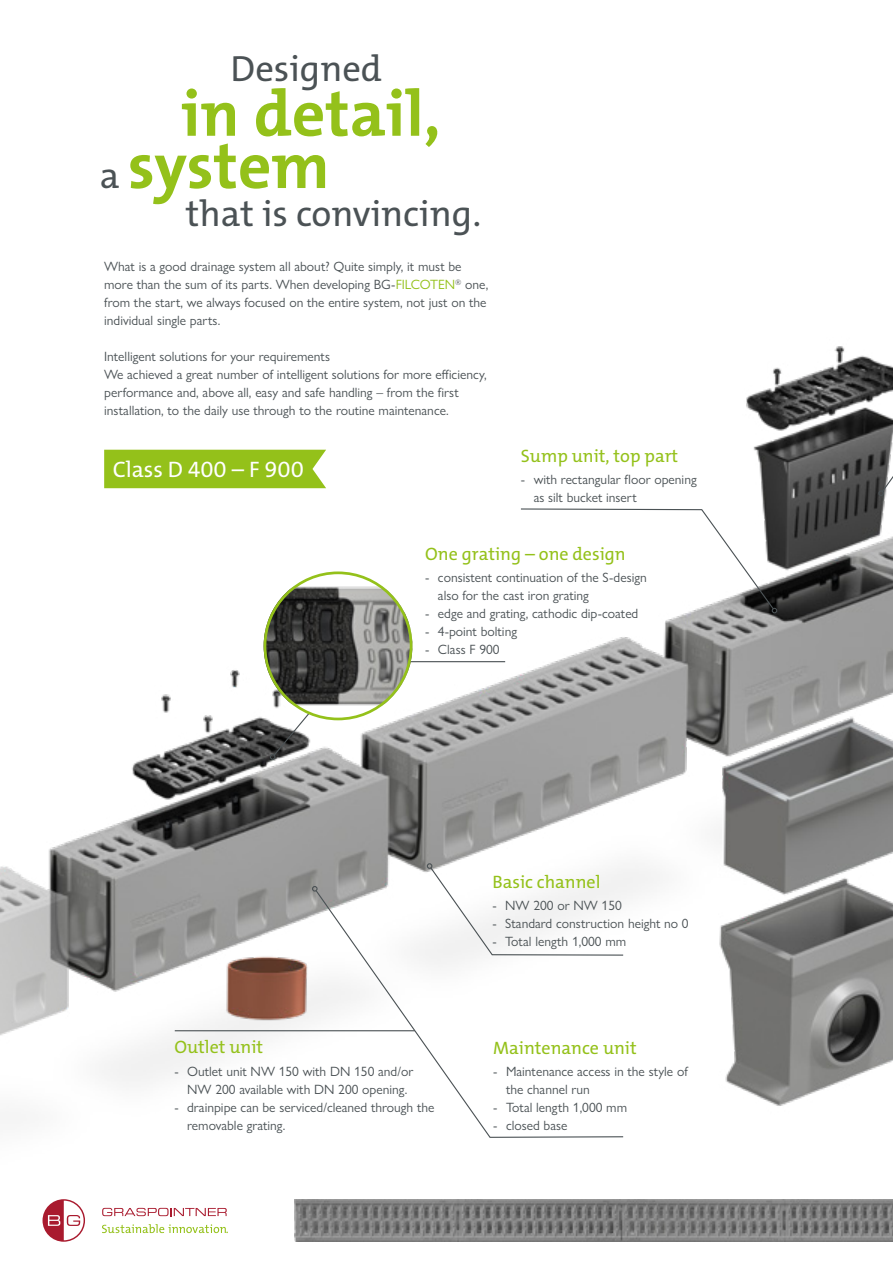
<style>
.page{position:relative;width:893px;height:1263px;background:#fff}
.page>*{position:absolute;margin:0;border:0;box-sizing:border-box;transform-origin:0 0}
.t1{font:700 65.1px "The Mix E2 s";color:#94c11a}
.t2{font:36.6px "The Mix E2 s";color:#4b5255}
.t3{font:22.5px "The Mix E2 s";color:#fff}
.t4{font:18px "The Mix E2 s";color:#94c11a}
.t5{font:13.5px/18px "Gill Sans Nova";color:#4b5255}
.s1{font-weight:400;font-size:36.6px;color:#4b5255}
.s2{color:#94c11a}
</style>
<div class="page">
<img style="left:0;top:346px;width:893px;height:874px">
<svg style="left:270px;top:660px;width:236px;height:100px"></svg>
<img style="left:264px;top:571px;width:148px;height:149px;border-radius:74px">
<div style="left:264px;top:571px;width:148px;height:149px;border:3px solid #94c11a;border-radius:50%"></div>
<svg style="left:878px;top:402px;width:15px;height:94px"></svg>
<svg style="left:520px;top:508px;width:257px;height:105px"></svg>
<div style="left:104px;top:450px;width:222px;height:38px;background:#94c11a"></div>
<img style="left:218px;top:949px;width:96px;height:77px">
<svg style="left:427px;top:863px;width:197px;height:26px"></svg>
<svg style="left:314px;top:889px;width:310px;height:249px"></svg>
<svg style="left:312px;top:886px;width:6px;height:5px"></svg>
<hr style="left:175px;top:1030px;width:240px;height:1px;background:#4b5255">
<img style="left:294px;top:1199px;width:599px;height:43px">
<svg style="left:102px;top:1208px;width:125px;height:8px"></svg>
<svg style="left:43px;top:1199px;width:42px;height:43px"></svg>
<svg style="left:102px;top:1224px;width:126px;height:9px"></svg>
<h2 class="t2" style="left:230px;top:45px;width:153px">Designed</h2>
<h1 class="t1" style="left:181px;top:72px;width:261px">in detail,</h1>
<h1 class="t1" style="left:100px;top:124px;width:231px"><span class="s1">a</span> system</h1>
<h2 class="t2" style="left:186px;top:190px;width:297px">that is convincing.</h2>
<p class="t5" style="left:104px;top:258px;width:386px">What is a good drainage system all about? Quite simply, it must be more than the sum of its parts. When developing BG-<span class="s2">FILCOTEN</span><sup>®</sup> one, from the start, we always focused on the entire system, not just on the individual single parts.</p>
<p class="t5" style="left:104px;top:348px;width:384px">Intelligent solutions for your requirements<br>We achieved a great number of intelligent solutions for more efficiency, performance and, above all, easy and safe handling – from the first installation, to the daily use through to the routine maintenance.</p>
<h3 class="t3" style="left:113px;top:455px;width:193px">Class D 400 – F 900</h3>
<h3 class="t4" style="left:521px;top:444px;width:159px">Sump unit, top part</h3>
<p class="t5" style="left:534px;top:470px;width:165px;text-indent:-13px">- with rectangular floor opening as silt bucket insert</p>
<h3 class="t4" style="left:425px;top:542px;width:202px">One grating – one design</h3>
<p class="t5" style="left:438px;top:568px;width:210px;text-indent:-13px">- consistent continuation of the S-design also for the cast iron grating</p>
<p class="t5" style="left:425px;top:604px;width:215px">- edge and grating, cathodic dip-coated</p>
<p class="t5" style="left:425px;top:622px;width:93px">- 4-point bolting</p>
<p class="t5" style="left:425px;top:640px;width:76px">- Class F 900</p>
<h3 class="t4" style="left:174px;top:1036px;width:90px">Outlet unit</h3>
<p class="t5" style="left:174px;top:1062px;width:240px;text-align:center">- Outlet unit NW 150 with DN 150 and/or<br>NW 200 available with DN 200 opening.</p>
<p class="t5" style="left:187px;top:1098px;width:249px;text-indent:-13px">- drainpipe can be serviced/cleaned through the removable grating.</p>
<h3 class="t4" style="left:492px;top:870px;width:110px">Basic channel</h3>
<p class="t5" style="left:492px;top:896px;width:131px">- NW 200 or NW 150</p>
<p class="t5" style="left:492px;top:914px;width:198px">- Standard construction height no 0</p>
<p class="t5" style="left:492px;top:932px;width:135px">- Total length 1,000 mm</p>
<h3 class="t4" style="left:493px;top:1036px;width:145px">Maintenance unit</h3>
<p class="t5" style="left:506px;top:1062px;width:183px;text-indent:-13px">- Maintenance access in the style of the channel run</p>
<p class="t5" style="left:493px;top:1098px;width:135px">- Total length 1,000 mm</p>
<p class="t5" style="left:493px;top:1116px;width:76px">- closed base</p>
</div>
